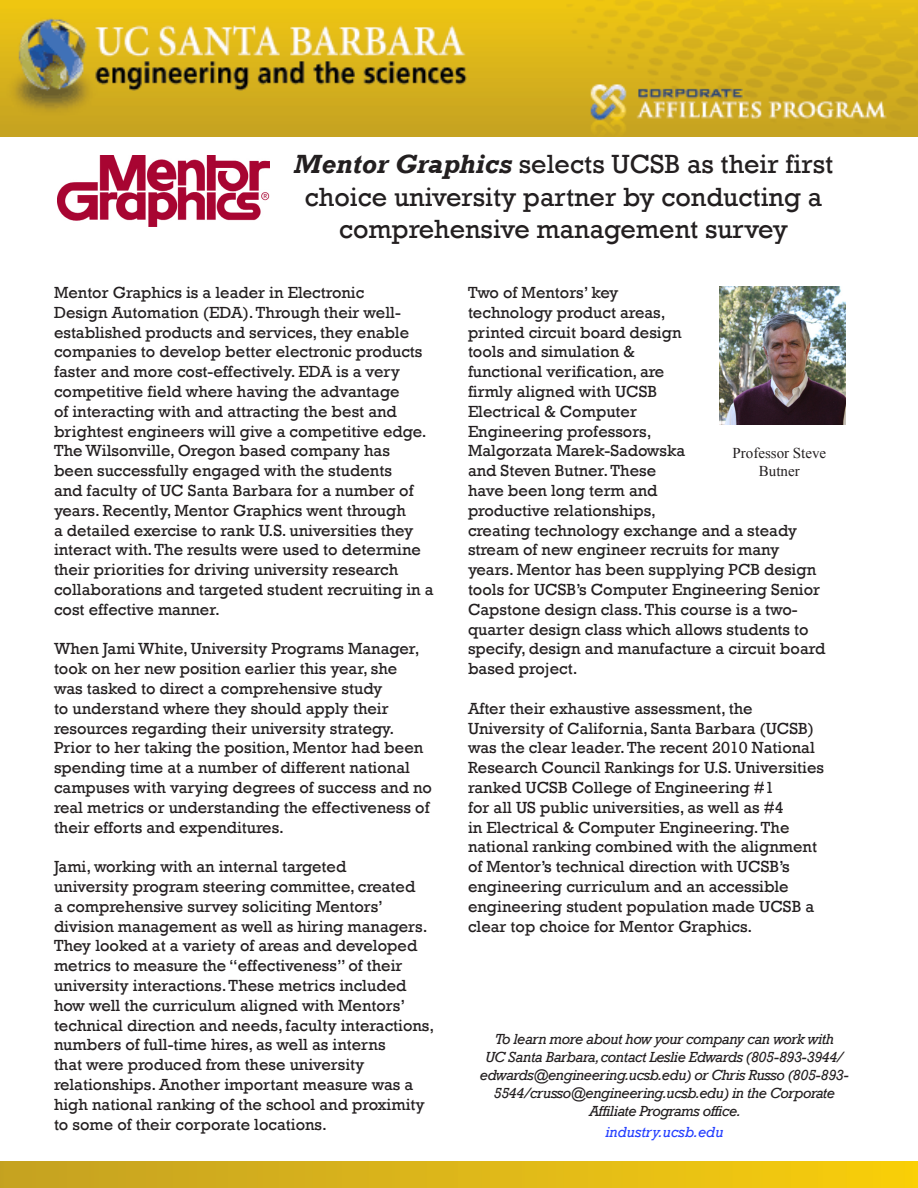
<style>
.page{position:relative;width:918px;height:1188px;background:#fff}
.page>*{position:absolute;margin:0;border:0;box-sizing:border-box;transform-origin:0 0}
.t1{font:27px/32.4px "Rockwell";color:#231f20;text-align:center}
.t2{font:16.5px/19.8px "Rockwell";color:#231f20}
.t3{font:italic 15px/18px "Rockwell";letter-spacing:-.03em;color:#231f20;text-align:center}
.t4{font:15px/18px "Times New Roman";color:#231f20;text-align:center}
.t5{font:italic 15px "Rockwell";color:#2540ff}
.s1{font-weight:700;font-style:italic}
</style>
<div class="page">
<img style="left:0;top:0;width:918px;height:136px">
<img style="left:0;top:1161px;width:918px;height:27px">
<img style="left:720px;top:286px;width:126px;height:139px">
<img style="left:57px;top:156px;width:213px;height:70px">
<p class="t1" style="left:294px;top:148px;width:541px"><span class="s1">Mentor Graphics</span> selects UCSB as their first choice university partner by conducting a comprehensive management survey</p>
<p class="t2" style="left:54px;top:283px;width:381px">Mentor Graphics is a leader in Electronic<br>Design Automation (EDA). Through their well&shy;established products and services, they enable companies to develop better electronic products faster and more cost-effectively. EDA is a very competitive field where having the advantage<br>of interacting with and attracting the best and brightest engineers will give a competitive edge.<br>The Wilsonville, Oregon based company has<br>been successfully engaged with the students<br>and faculty of UC Santa Barbara for a number of years. Recently, Mentor Graphics went through<br>a detailed exercise to rank U.S. universities they interact with. The results were used to determine their priorities for driving university research collaborations and targeted student recruiting in a cost effective manner.</p>
<p class="t2" style="left:54px;top:639px;width:380px">When Jami White, University Programs Manager, took on her new position earlier this year, she<br>was tasked to direct a comprehensive study<br>to understand where they should apply their resources regarding their university strategy.<br>Prior to her taking the position, Mentor had been spending time at a number of different national campuses with varying degrees of success and no real metrics or understanding the effectiveness of their efforts and expenditures.</p>
<p class="t2" style="left:54px;top:857px;width:382px">Jami, working with an internal targeted<br>university program steering committee, created<br>a comprehensive survey soliciting Mentors’ division management as well as hiring managers.<br>They looked at a variety of areas and developed metrics to measure the “effectiveness” of their university interactions. These metrics included how well the curriculum aligned with Mentors’ technical direction and needs, faculty interactions, numbers of full-time hires, as well as interns<br>that were produced from these university relationships. Another important measure was a high national ranking of the school and proximity to some of their corporate locations.</p>
<p class="t2" style="left:468px;top:283px;width:359px">Two of Mentors’ key<br>technology product areas,<br>printed circuit board design<br>tools and simulation &amp;<br>functional verification, are<br>firmly aligned with UCSB<br>Electrical &amp; Computer<br>Engineering professors,<br>Malgorzata Marek-Sadowska<br>and Steven Butner. These<br>have been long term and<br>productive relationships,<br>creating technology exchange and a steady stream of new engineer recruits for many years. Mentor has been supplying PCB design tools for UCSB’s Computer Engineering Senior<br>Capstone design class. This course is a two&shy;quarter design class which allows students to specify, design and manufacture a circuit board based project.</p>
<p class="t2" style="left:468px;top:699px;width:358px">After their exhaustive assessment, the University of California, Santa Barbara (UCSB) was the clear leader. The recent 2010 National Research Council Rankings for U.S. Universities ranked UCSB College of Engineering #1<br>for all US public universities, as well as #4<br>in Electrical &amp; Computer Engineering. The national ranking combined with the alignment of Mentor’s technical direction with UCSB’s engineering curriculum and an accessible engineering student population made UCSB a clear top choice for Mentor Graphics.</p>
<p class="t4" style="left:733px;top:444px;width:95px">Professor Steve<br>Butner</p>
<p class="t3" style="left:480px;top:1031px;width:371px">To learn more about how your company can work with<br>UC Santa Barbara, contact Leslie Edwards (805-893-3944/ edwards@engineering.ucsb.edu) or Chris Russo (805-893- 5544/crusso@engineering.ucsb.edu) in the Corporate Affiliate Programs office.</p>
<p class="t5" style="left:605px;top:1124px;width:120px">industry.ucsb.edu</p>
</div>
